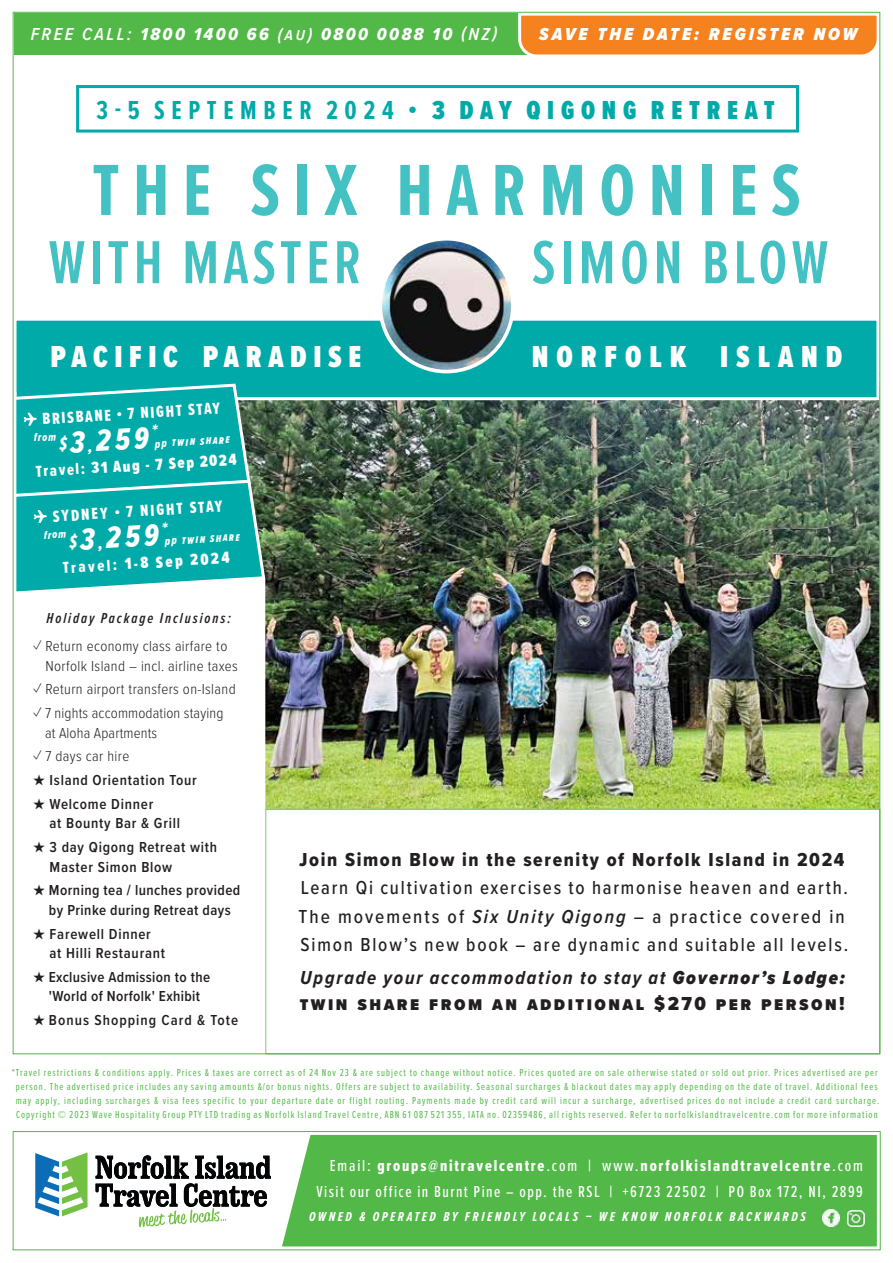
<style>
.page{position:relative;width:893px;height:1263px;background:#fff}
.page>*{position:absolute;margin:0;border:0;box-sizing:border-box;transform-origin:0 0}
.t1{font:700 75px "Proxima Nova Ex Cn";letter-spacing:.18em;color:#44c1c3}
.t2{font:600 63px "Proxima Nova Ex Cn";letter-spacing:.07em;color:#44c1c3}
.t3{font:900 31.5px "Proxima Nova Ex Cn";letter-spacing:.21em;color:#fff}
.t4{font:31.5px "Proxima Nova Ex Cn Extrabld It";color:#fff}
.t5{font:900 31.5px "Proxima Nova Ex Cn";letter-spacing:.25em;color:#fff}
.t6{font:900 27px "Proxima Nova Ex Cn";letter-spacing:.25em;color:#00aaa9}
.t7{font:500 19.5px/28.5px "Proxima Nova Cond";letter-spacing:.095em;color:#231f20}
.t8{font:900 19.5px/25.5px "Proxima Nova Cond";letter-spacing:.12em;color:#231f20;scale:1.05 1}
.t9{font:19.5px "Proxima Nova Cond Extrabld";letter-spacing:.08em;color:#231f20}
.t10{font:18px "Proxima Nova Cond Extrabld It";letter-spacing:.14em;color:#fff}
.t11{font:italic 900 18px "Proxima Nova Cond";letter-spacing:.17em;color:#fff}
.t12{font:16.5px "Proxima Nova Ex Cn Extrabld";letter-spacing:.11em;color:#fff}
.t13{font:500 16.5px "Proxima Nova Ex Cn";letter-spacing:.09em;color:#fff}
.t14{font:900 16.5px "Proxima Nova Ex Cn";color:#fff}
.t15{font:300 15px/19.5px "Proxima Nova Cond";letter-spacing:.025em;color:#231f20}
.t16{font:600 15px/19.5px "Proxima Nova Cond";letter-spacing:.05em;color:#231f20}
.t17{font:600 15px/19.5px "Proxima Nova Cond";letter-spacing:.03em;color:#231f20;text-align:center}
.t18{font:600 15px/19.5px "Proxima Nova Cond";letter-spacing:.025em;color:#231f20;text-align:center}
.t19{font:italic 600 15px "Proxima Nova Ex Cn";letter-spacing:.13em;color:#231f20}
.t20{font:600 15px "Proxima Nova Cond";letter-spacing:.07em;color:#231f20}
.t21{font:italic 700 13.5px "Proxima Nova Ex Cn";letter-spacing:.19em;color:#fff}
.t22{font:12px "Proxima Nova Ex Cn Extrabld It";color:#fff}
.t23{font:11.7px "Proxima Nova Ex Cn Extrabld It";color:#fff}
.t24{font:10.5px/14.2px "Proxima Nova Ex Cn";letter-spacing:.1em;color:#52b848;text-align:center}
.s1{font-family:"Proxima Nova Cond";font-weight:600;font-style:italic}
.s2{font-weight:700}
.s3{font-family:"Proxima Nova Ex Cn Extrabld";font-weight:400}
.s4{font-size:18.3px}
.s5{font-weight:300}
.s6{font-weight:600;font-style:italic}
.s7{font-weight:700;font-style:italic}
.s8{font-style:italic}
.s9{font-family:"Proxima Nova Ex Cn";font-weight:500}
</style>
<div class="page">
<svg style="left:517px;top:11px;width:364px;height:1px"></svg>
<svg style="left:276px;top:1134px;width:605px;height:117px;background:#5dbc53"></svg>
<svg style="left:35px;top:1152px;width:53px;height:65px"></svg>
<svg style="left:96px;top:1155px;width:174px;height:72px"></svg>
<div style="left:13px;top:1131px;width:868px;height:119px;border:1px solid #52b848"></div>
<img style="left:848px;top:1210px;width:16px;height:16px">
<img style="left:822px;top:1210px;width:17px;height:17px">
<img style="left:12px;top:12px;width:869px;height:1042px">
<svg style="left:14px;top:382px;width:253px;height:222px;background:#26b1af"></svg>
<h3 class="t10" style="left:31px;top:20px;width:468px"><span class="s1">FREE CALL:</span> 1800 1400 66 <span class="s1">(au)</span> 0800 0088 10 <span class="s1">(NZ)</span></h3>
<h3 class="t11" style="left:539px;top:21px;width:319px">SAVE THE DATE: REGISTER NOW</h3>
<h3 class="t6" style="left:96px;top:90px;width:680px"><span class="s2">3-5 SEPTEMBER 2024</span> <span class="s3">•</span> 3 DAY QIGONG RETREAT</h3>
<h1 class="t1" style="left:92px;top:135px;width:710px">THE SIX HARMONIES</h1>
<h2 class="t2" style="left:48px;top:216px;width:314px">WITH MASTER</h2>
<h2 class="t2" style="left:532px;top:216px;width:298px">SIMON BLOW</h2>
<h3 class="t3" style="left:51px;top:333px;width:312px">PACIFIC PARADISE</h3>
<h3 class="t5" style="left:532px;top:333px;width:312px">NORFOLK ISLAND</h3>
<h3 class="t12" style="left:42px;top:406px;width:179px;rotate:-3deg">BRISBANE • 7 NIGHT STAY</h3>
<p class="t23" style="left:33px;top:429px;width:24px;rotate:-3deg">from</p>
<h3 class="t4" style="left:58px;top:420px;width:100px;rotate:-3deg"><span class="s4">$</span>3<span class="s4">,</span>259<sup>*</sup></h3>
<p class="t22" style="left:154px;top:435px;width:76px;rotate:-4deg">pp twin share</p>
<h3 class="t14" style="left:35px;top:458px;width:203px;rotate:-3deg"><span class="s3">Travel:</span> 31 Aug - 7 Sep 2024</h3>
<h3 class="t12" style="left:52px;top:503px;width:172px;rotate:-3deg">SYDNEY • 7 NIGHT STAY</h3>
<p class="t23" style="left:43px;top:526px;width:24px;rotate:-3deg">from</p>
<h3 class="t4" style="left:68px;top:517px;width:100px;rotate:-3deg"><span class="s4">$</span>3<span class="s4">,</span>259<sup>*</sup></h3>
<p class="t22" style="left:164px;top:532px;width:76px;rotate:-4deg">pp twin share</p>
<h3 class="t14" style="left:62px;top:555px;width:169px;rotate:-3deg"><span class="s3">Travel:</span> 1-8 Sep 2024</h3>
<h3 class="t19" style="left:47px;top:607px;width:186px">Holiday Package Inclusions:</h3>
<h3 class="t15" style="left:45px;top:635px;width:194px;text-indent:-12px">✓ Return economy class airfare to<br>Norfolk Island – incl. airline taxes</h3>
<h3 class="t15" style="left:34px;top:679px;width:204px">✓ Return airport transfers on-Island</h3>
<h3 class="t15" style="left:45px;top:702px;width:180px;text-indent:-12px">✓ 7 nights accommodation staying at Aloha Apartments</h3>
<h3 class="t15" style="left:34px;top:746px;width:97px">✓ 7 days car hire</h3>
<h3 class="t16" style="left:34px;top:770px;width:165px"><span class="s5">★</span> Island Orientation Tour</h3>
<h3 class="t16" style="left:50px;top:794px;width:132px;text-indent:-16px">★ Welcome Dinner<br>at Bounty Bar &amp; Grill</h3>
<h3 class="t16" style="left:50px;top:837px;width:169px;text-indent:-16px">★ 3 day Qigong Retreat with<br>Master Simon Blow</h3>
<h3 class="t17" style="left:34px;top:880px;width:208px"><span class="s5">★</span> Morning tea / lunches provided by Prinke during Retreat days</h3>
<h3 class="t16" style="left:50px;top:923px;width:117px;text-indent:-16px"><span class="s5">★</span> Farewell Dinner at Hilli Restaurant</h3>
<h3 class="t18" style="left:34px;top:967px;width:178px">★ Exclusive Admission to the 'World of Norfolk' Exhibit</h3>
<h3 class="t20" style="left:34px;top:1009px;width:206px"><span class="s5">★</span> Bonus Shopping Card &amp; Tote</h3>
<h3 class="t9" style="left:299px;top:845px;width:547px">Join Simon Blow in the serenity of Norfolk Island in 2024</h3>
<h3 class="t7" style="left:299px;top:872px;width:551px">Learn Qi cultivation exercises to harmonise heaven and earth.<br>The movements of <span class="s6">Six Unity Qigong</span> – a practice covered in<br>Simon Blow’s new book – are dynamic and suitable all levels.</h3>
<h3 class="t8" style="left:300px;top:965px;width:521px"><span class="s7">Upgrade your accommodation to stay at</span> <span class="s8">Governor’s Lodge: </span>twin share from an additional $270 per person!</h3>
<p class="t24" style="left:12px;top:1065px;width:869px">*Travel restrictions &amp; conditions apply. Prices &amp; taxes are correct as of 24 Nov 23 &amp; are subject to change without notice. Prices quoted are on sale otherwise stated or sold out prior. Prices advertised are per person. The advertised price includes any saving amounts &amp;/or bonus nights. Offers are subject to availability. Seasonal surcharges &amp; blackout dates may apply depending on the date of travel. Additional fees may apply, including surcharges &amp; visa fees specific to your departure date or flight routing. Payments made by credit card will incur a surcharge, advertised prices do not include a credit card surcharge.<br>Copyright © 2023 Wave Hospitality Group PTY LTD trading as Norfolk Island Travel Centre, ABN 61 087 521 355, IATA no. 02359486, all rights reserved. Refer to norfolkislandtravelcentre.com for more information</p>
<h3 class="t12" style="left:330px;top:1154px;width:535px"><span class="s9">Email:</span> groups<span class="s9">@</span>nitravelcentre<span class="s9">.com | www.</span>norfolkislandtravelcentre<span class="s9">.com</span></h3>
<h3 class="t13" style="left:317px;top:1179px;width:548px">Visit our office in Burnt Pine – opp. the RSL | +6723 22502 | PO Box 172, NI, 2899</h3>
<p class="t21" style="left:309px;top:1207px;width:498px">OWNED &amp; OPERATED BY FRIENDLY LOCALS – WE KNOW NORFOLK BACKWARDS</p>
</div>
